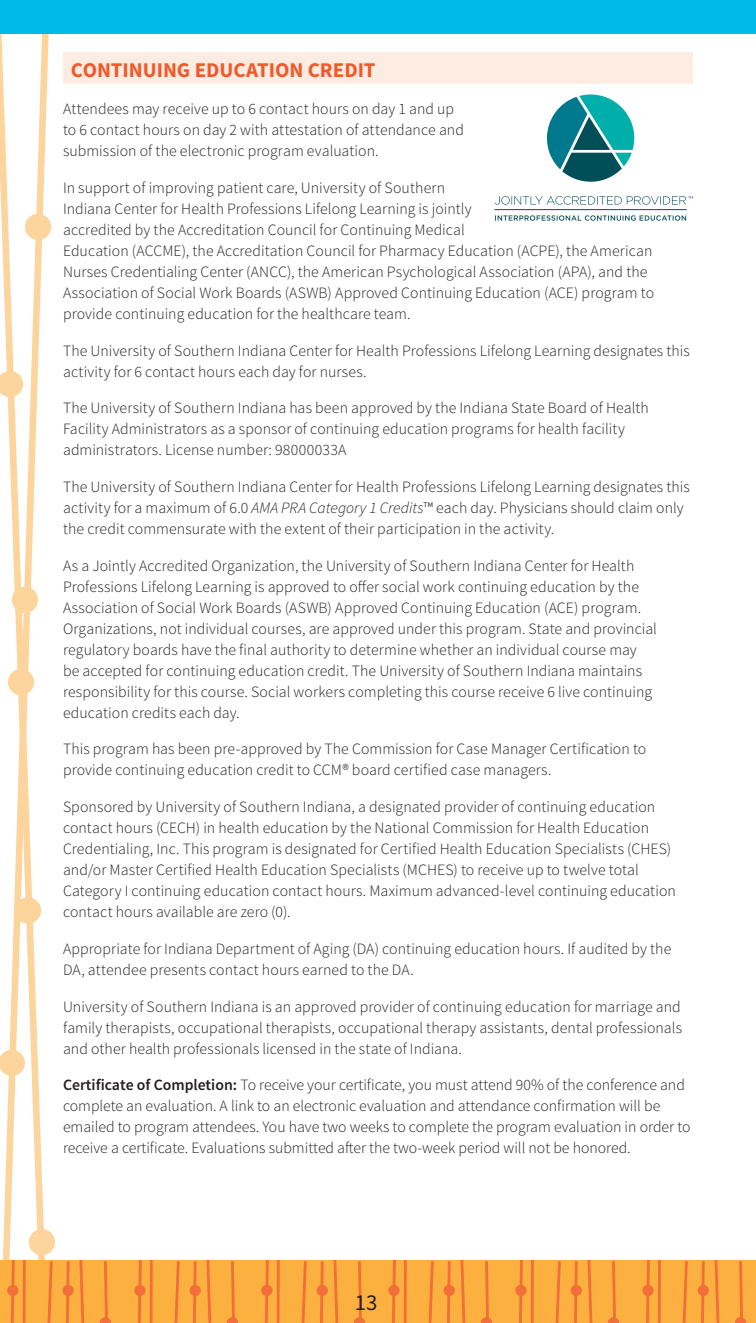
<style>
.page{position:relative;width:756px;height:1323px;background:#fff}
.page>*{position:absolute;margin:0;border:0;box-sizing:border-box;transform-origin:0 0}
.t1{font:22.75px "Source Sans Pro";color:#231f20}
.t2{font:700 21px "Source Sans Pro";color:#f15929}
.t3{font:300 15.75px/21px "Source Sans Pro";letter-spacing:.005em;color:#231f20}
.s1{font-style:italic}
.s2{font-weight:600}
</style>
<div class="page">
<svg style="left:0;top:33px;width:51px;height:1227px"></svg>
<div style="left:0;top:1260px;width:756px;height:63px;background:#fbb03f"></div>
<svg style="left:7px;top:1260px;width:104px;height:63px"></svg>
<svg style="left:134px;top:1260px;width:104px;height:63px"></svg>
<svg style="left:261px;top:1260px;width:104px;height:63px"></svg>
<svg style="left:388px;top:1260px;width:104px;height:63px"></svg>
<svg style="left:515px;top:1260px;width:104px;height:63px"></svg>
<svg style="left:642px;top:1260px;width:104px;height:63px"></svg>
<div style="left:63px;top:52px;width:630px;height:32px;background:#fdece1"></div>
<svg style="left:495px;top:215px;width:191px;height:6px"></svg>
<hr style="left:494px;top:209px;width:193px;height:1px;background:#004e58">
<svg style="left:547px;top:95px;width:87px;height:87px"></svg>
<svg style="left:495px;top:196px;width:198px;height:9px"></svg>
<div style="left:0;top:0;width:756px;height:33px;background:#00bbea"></div>
<h2 class="t2" style="left:71px;top:57px;width:306px">CONTINUING EDUCATION CREDIT</h2>
<p class="t3" style="left:63px;top:98px;width:402px">Attendees may receive up to 6 contact hours on day 1 and up to 6 contact hours on day 2 with attestation of attendance and submission of the electronic program evaluation.</p>
<p class="t3" style="left:63px;top:177px;width:593px">In support of improving patient care, University of Southern<br>Indiana Center for Health Professions Lifelong Learning is jointly<br>accredited by the Accreditation Council for Continuing Medical<br>Education (ACCME), the Accreditation Council for Pharmacy Education (ACPE), the American Nurses Credentialing Center (ANCC), the American Psychological Association (APA), and the Association of Social Work Boards (ASWB) Approved Continuing Education (ACE) program to provide continuing education for the healthcare team.</p>
<p class="t3" style="left:63px;top:340px;width:628px">The University of Southern Indiana Center for Health Professions Lifelong Learning designates this activity for 6 contact hours each day for nurses.</p>
<p class="t3" style="left:63px;top:398px;width:587px">The University of Southern Indiana has been approved by the Indiana State Board of Health<br>Facility Administrators as a sponsor of continuing education programs for health facility administrators. License number: 98000033A</p>
<p class="t3" style="left:63px;top:476px;width:628px">The University of Southern Indiana Center for Health Professions Lifelong Learning designates this activity for a maximum of 6.0 <span class="s1">AMA PRA Category 1 Credits</span>™ each day. Physicians should claim only the credit commensurate with the extent of their participation in the activity.</p>
<p class="t3" style="left:63px;top:555px;width:596px">As a Jointly Accredited Organization, the University of Southern Indiana Center for Health Professions Lifelong Learning is approved to offer social work continuing education by the Association of Social Work Boards (ASWB) Approved Continuing Education (ACE) program.<br>Organizations, not individual courses, are approved under this program. State and provincial regulatory boards have the final authority to determine whether an individual course may be accepted for continuing education credit. The University of Southern Indiana maintains responsibility for this course. Social workers completing this course receive 6 live continuing education credits each day.</p>
<p class="t3" style="left:63px;top:739px;width:585px">This program has been pre-approved by The Commission for Case Manager Certification to provide continuing education credit to CCM® board certified case managers.</p>
<p class="t3" style="left:63px;top:797px;width:614px">Sponsored by University of Southern Indiana, a designated provider of continuing education contact hours (CECH) in health education by the National Commission for Health Education Credentialing, Inc. This program is designated for Certified Health Education Specialists (CHES) and/or Master Certified Health Education Specialists (MCHES) to receive up to twelve total Category I continuing education contact hours. Maximum advanced-level continuing education contact hours available are zero (0).</p>
<p class="t3" style="left:63px;top:938px;width:610px">Appropriate for Indiana Department of Aging (DA) continuing education hours. If audited by the<br>DA, attendee presents contact hours earned to the DA.</p>
<p class="t3" style="left:63px;top:996px;width:621px;text-align:justify">University of Southern Indiana is an approved provider of continuing education for marriage and family therapists, occupational therapists, occupational therapy assistants, dental professionals and other health professionals licensed in the state of Indiana.</p>
<p class="t3" style="left:63px;top:1075px;width:629px"><span class="s2">Certificate of Completion:</span> To receive your certificate, you must attend 90% of the conference and complete an evaluation. A link to an electronic evaluation and attendance confirmation will be emailed to program attendees. You have two weeks to complete the program evaluation in order to receive a certificate. Evaluations submitted after the two-week period will not be honored.</p>
<h1 class="t1" style="left:355px;top:1288px;width:24px">13</h1>
</div>
